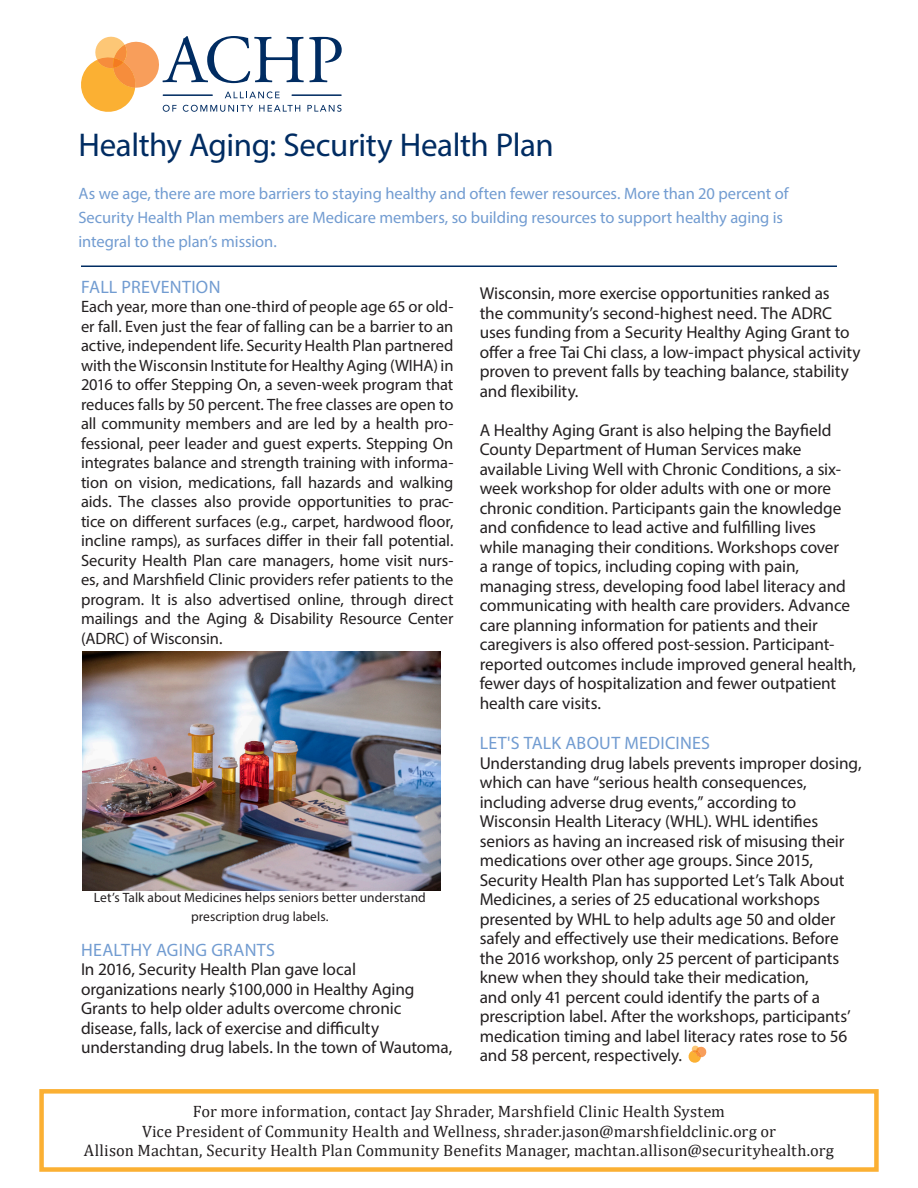
<style>
.page{position:relative;width:918px;height:1188px;background:#fff}
.page>*{position:absolute;margin:0;border:0;box-sizing:border-box;transform-origin:0 0}
.body{font:33px "Myriad Pro";letter-spacing:-.015em;color:#002c62}
.body-2{font:18px "Myriad Pro";letter-spacing:.015em;color:#729cd1}
.body-3{font:17.25px/19.5px "Myriad Pro";letter-spacing:-.005em;color:#231f20}
.body-4{font:16.5px/19.5px "Myriad Pro";letter-spacing:-.005em;color:#231f20;text-align:justify}
.body-5{font:16.5px/19.5px "Cambria";letter-spacing:.005em;color:#231f20;text-align:center}
.body-6{font:16.5px/24px "Myriad Pro";letter-spacing:-.005em;color:#729cd1}
.body-7{font:13.5px/19.5px "Myriad Pro";letter-spacing:.005em;color:#231f20;text-align:center}
</style>
<div class="page">
<svg style="left:81px;top:36px;width:261px;height:76px"></svg>
<hr style="left:163px;top:94px;width:50px;height:2px;background:#002c62">
<hr style="left:292px;top:94px;width:50px;height:2px;background:#002c62">
<svg style="left:688px;top:1045px;width:19px;height:18px"></svg>
<hr style="left:81px;top:266px;width:756px;height:1px;background:#002c62">
<div style="left:39px;top:1089px;width:840px;height:83px;border:4px solid #fbb033"></div>
<img style="left:82px;top:651px;width:358px;height:239px">
<p class="body" style="left:78px;top:124px;width:477px">Healthy Aging: Security Health Plan</p>
<p class="body-6" style="left:78px;top:181px;width:712px">As we age, there are more barriers to staying healthy and often fewer resources. More than 20 percent of<br>Security Health Plan members are Medicare members, so building resources to support healthy aging is integral to the plan’s mission.</p>
<p class="body-2" style="left:81px;top:275px;width:141px">FALL PREVENTION</p>
<p class="body-4" style="left:81px;top:296px;width:374px">Each year, more than one-third of people age 65 or old&shy;er fall. Even just the fear of falling can be a barrier to an active, independent life. Security Health Plan partnered with the Wisconsin Institute for Healthy Aging (WIHA) in 2016 to offer Stepping On, a seven-week program that reduces falls by 50 percent. The free classes are open to all community members and are led by a health pro&shy;fessional, peer leader and guest experts. Stepping On integrates balance and strength training with informa&shy;tion on vision, medications, fall hazards and walking aids. The classes also provide opportunities to prac&shy;tice on different surfaces (e.g., carpet, hardwood floor, incline ramps), as surfaces differ in their fall potential.<br>Security Health Plan care managers, home visit nurs&shy;es, and Marshfield Clinic providers refer patients to the program. It is also advertised online, through direct mailings and the Aging &amp; Disability Resource Center (ADRC) of Wisconsin.</p>
<p class="body-3" style="left:480px;top:284px;width:383px">Wisconsin, more exercise opportunities ranked as<br>the community’s second-highest need. The ADRC uses funding from a Security Healthy Aging Grant to offer a free Tai Chi class, a low-impact physical activity proven to prevent falls by teaching balance, stability and flexibility.</p>
<p class="body-3" style="left:480px;top:420px;width:378px">A Healthy Aging Grant is also helping the Bayfield County Department of Human Services make available Living Well with Chronic Conditions, a six&shy;week workshop for older adults with one or more chronic condition. Participants gain the knowledge and confidence to lead active and fulfilling lives while managing their conditions. Workshops cover<br>a range of topics, including coping with pain, managing stress, developing food label literacy and communicating with health care providers. Advance care planning information for patients and their caregivers is also offered post-session. Participant&shy;reported outcomes include improved general health, fewer days of hospitalization and fewer outpatient health care visits.</p>
<p class="body-2" style="left:480px;top:732px;width:232px">LET'S TALK ABOUT MEDICINES</p>
<p class="body-3" style="left:480px;top:753px;width:384px">Understanding drug labels prevents improper dosing, which can have “serious health consequences, including adverse drug events,” according to Wisconsin Health Literacy (WHL). WHL identifies seniors as having an increased risk of misusing their medications over other age groups. Since 2015, Security Health Plan has supported Let’s Talk About Medicines, a series of 25 educational workshops presented by WHL to help adults age 50 and older safely and effectively use their medications. Before the 2016 workshop, only 25 percent of participants knew when they should take their medication,<br>and only 41 percent could identify the parts of a prescription label. After the workshops, participants’ medication timing and label literacy rates rose to 56 and 58 percent, respectively.</p>
<p class="body-7" style="left:94px;top:887px;width:333px">Let’s Talk about Medicines helps seniors better understand prescription drug labels.</p>
<p class="body-2" style="left:81px;top:938px;width:195px">HEALTHY AGING GRANTS</p>
<p class="body-3" style="left:81px;top:959px;width:373px">In 2016, Security Health Plan gave local organizations nearly $100,000 in Healthy Aging Grants to help older adults overcome chronic disease, falls, lack of exercise and difficulty understanding drug labels. In the town of Wautoma,</p>
<p class="body-5" style="left:84px;top:1102px;width:752px">For more information, contact Jay Shrader, Marshfield Clinic Health System<br>Vice President of Community Health and Wellness, shrader.jason@marshfieldclinic.org or<br>Allison Machtan, Security Health Plan Community Benefits Manager, machtan.allison@securityhealth.org</p>
</div>
